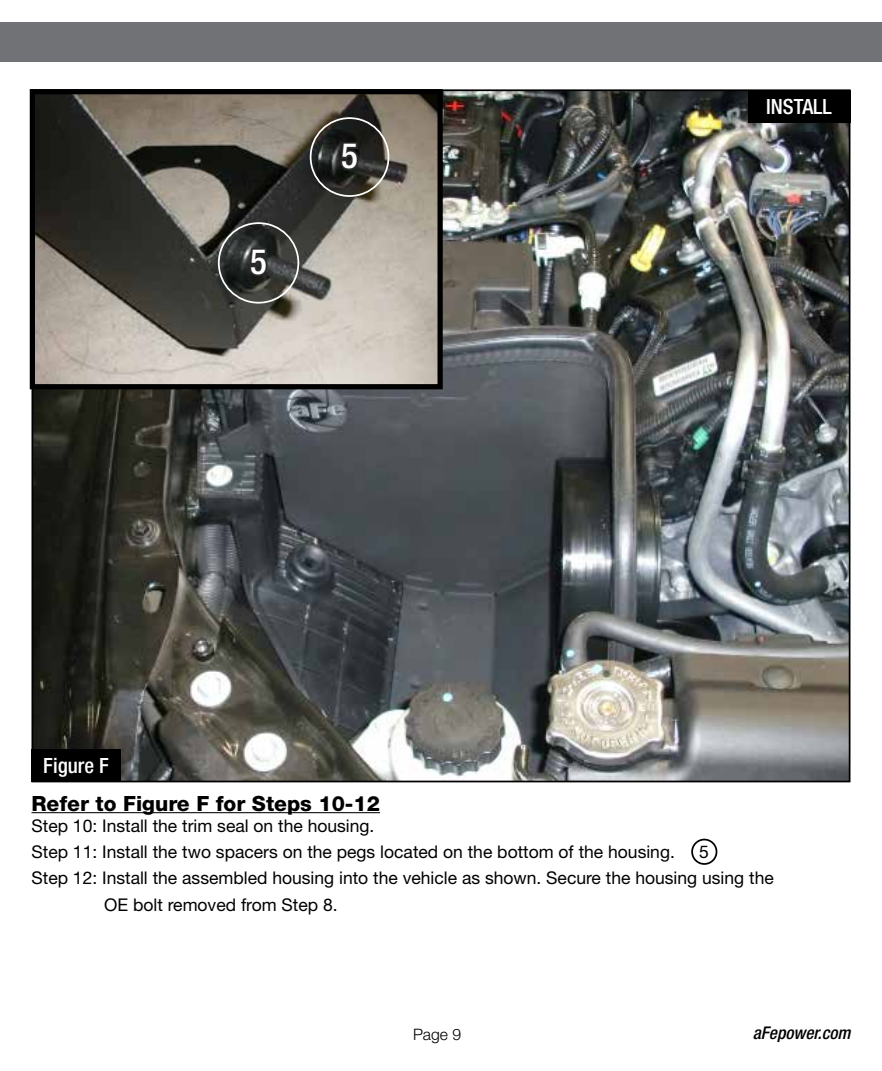
<style>
.page{position:relative;width:882px;height:1071px;background:#fff}
.page>*{position:absolute;margin:0;border:0;box-sizing:border-box;transform-origin:0 0}
.t1{font:500 condensed 35px "Helvetica Neue";color:#fff}
.t2{font:800 21px "Helvetica Neue";color:#000}
.t3{font:500 condensed 21px "Helvetica Neue";color:#fff}
.t4{font:17.5px/26.2px "Helvetica Neue";color:#000}
.t5{font:italic 500 condensed 17.5px "Helvetica Neue";color:#000}
.t6{font:300 15.75px "Helvetica Neue";color:#000}
</style>
<div class="page">
<div style="left:0;top:23px;width:882px;height:39px;background:#717275"></div>
<hr style="left:32px;top:812px;width:348px;height:1px;background:#000">
<img style="left:35px;top:92px;width:812px;height:687px">
<div style="left:32px;top:749px;width:89px;height:33px;background:#000"></div>
<div style="left:748px;top:90px;width:102px;height:33px;background:#000"></div>
<img style="left:36px;top:95px;width:401px;height:288px">
<div style="left:30px;top:89px;width:413px;height:300px;border:5px solid #000"></div>
<div style="left:218px;top:222px;width:81px;height:82px;border:2px solid #fff;border-radius:50%"></div>
<svg style="left:248px;top:246px;width:21px;height:32px"></svg>
<div style="left:310px;top:117px;width:79px;height:80px;border:2px solid #fff;border-radius:50%"></div>
<svg style="left:339px;top:141px;width:21px;height:31px"></svg>
<div style="left:691px;top:839px;width:26px;height:26px;border:2px solid #000;border-radius:50%"></div>
<h1 class="t1" style="left:250px;top:241px;width:18px">5</h1>
<h1 class="t1" style="left:341px;top:135px;width:18px">5</h1>
<p class="t3" style="left:43px;top:753px;width:67px">Figure F</p>
<p class="t3" style="left:766px;top:94px;width:67px">INSTALL</p>
<p class="t2" style="left:32px;top:791px;width:350px">Refer to Figure F for Steps 10-12</p>
<p class="t4" style="left:32px;top:812px;width:645px">Step 10: Install the trim seal on the housing.<br>Step 11: Install the two spacers on the pegs located on the bottom of the housing.</p>
<p class="t4" style="left:699px;top:839px;width:11px">5</p>
<p class="t4" style="left:32px;top:865px;width:744px">Step 12: Install the assembled housing into the vehicle as shown. Secure the housing using the</p>
<p class="t4" style="left:104px;top:891px;width:235px">OE bolt removed from Step 8.</p>
<p class="t6" style="left:413px;top:1024px;width:50px">Page 9</p>
<p class="t5" style="left:753px;top:1023px;width:99px">aFepower.com</p>
</div>
